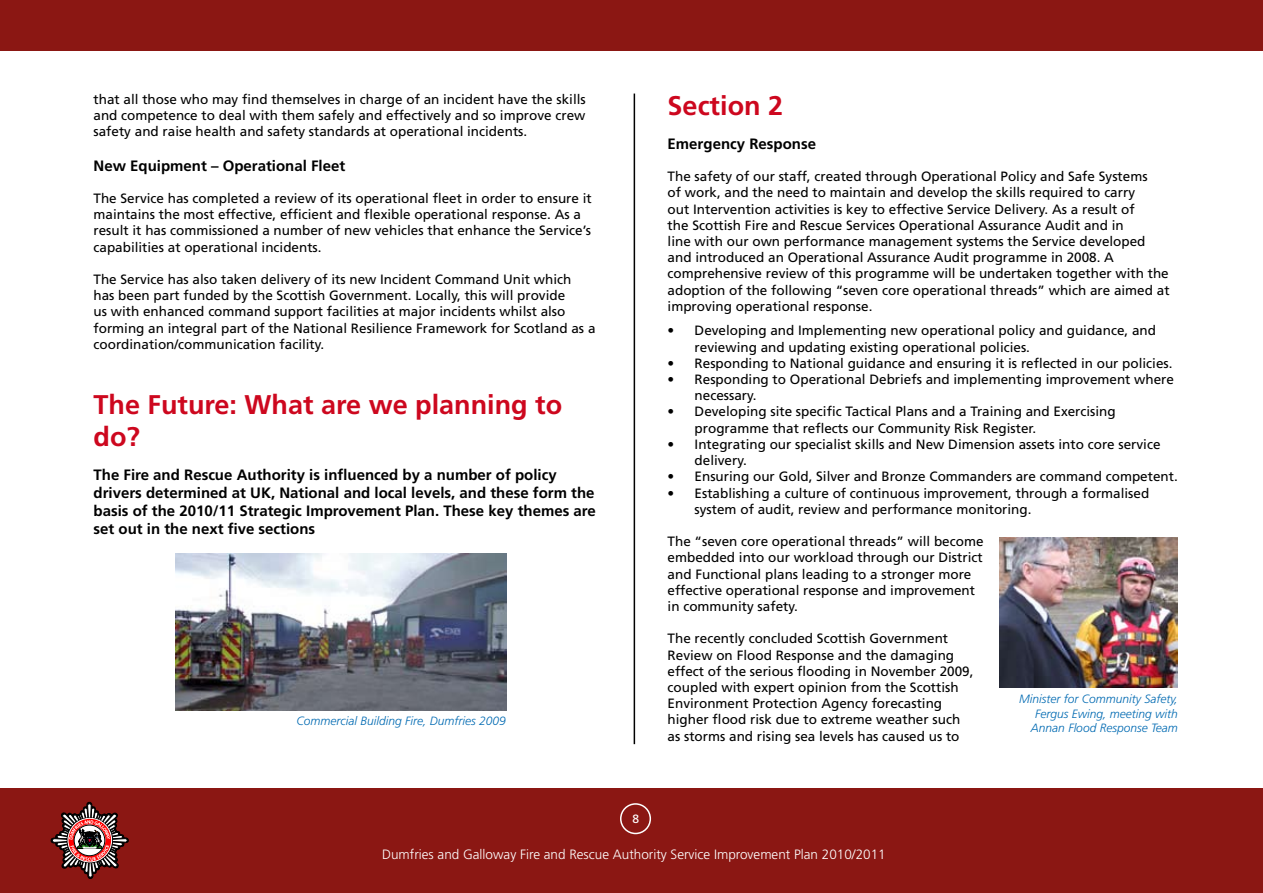
<style>
.page{position:relative;width:1263px;height:893px;background:#fff}
.page>*{position:absolute;margin:0;border:0;box-sizing:border-box;transform-origin:0 0}
.t1{font:700 27px/32.4px "Frutiger";color:#cd071e}
.t2{font:700 15px/18px "Frutiger";color:#000}
.t3{font:13.5px/16.2px "Frutiger";color:#000}
.t4{font:300 13.5px "Frutiger";color:#fff}
.t5{font:italic 300 12px/14.4px "Frutiger";color:#006ab2;text-align:right}
.t6{font:12px "Frutiger";color:#fff}
</style>
<div class="page">
<div style="left:0;top:0;width:1263px;height:50px;background:#8b1713"></div>
<div style="left:0;top:788px;width:1263px;height:105px;background:#8b1713"></div>
<hr style="left:634px;top:94px;width:1px;height:650px;background:#000">
<div style="left:620px;top:803px;width:31px;height:31px;border:2px solid #fff;border-radius:50%"></div>
<svg style="left:50px;top:802px;width:79px;height:77px"></svg>
<img style="left:175px;top:554px;width:331px;height:156px">
<img style="left:1000px;top:538px;width:178px;height:149px">
<p class="t3" style="left:94px;top:91px;width:494px;text-align:justify">that all those who may find themselves in charge of an incident have the skills and competence to deal with them safely and effectively and so improve crew safety and raise health and safety standards at operational incidents.</p>
<p class="t2" style="left:94px;top:156px;width:253px">New Equipment – Operational Fleet</p>
<p class="t3" style="left:94px;top:190px;width:500px">The Service has completed a review of its operational fleet in order to ensure it maintains the most effective, efficient and flexible operational response. As a result it has commissioned a number of new vehicles that enhance the Service’s capabilities at operational incidents.</p>
<p class="t3" style="left:94px;top:271px;width:503px">The Service has also taken delivery of its new Incident Command Unit which has been part funded by the Scottish Government. Locally, this will provide<br>us with enhanced command support facilities at major incidents whilst also forming an integral part of the National Resilience Framework for Scotland as a coordination/communication facility.</p>
<h1 class="t1" style="left:94px;top:388px;width:470px">The Future: What are we planning to do?</h1>
<p class="t2" style="left:94px;top:466px;width:504px">The Fire and Rescue Authority is influenced by a number of policy drivers determined at UK, National and local levels, and these form the basis of the 2010/11 Strategic Improvement Plan. These key themes are set out in the next five sections</p>
<p class="t5" style="left:296px;top:713px;width:211px">Commercial Building Fire, Dumfries 2009</p>
<h1 class="t1" style="left:668px;top:89px;width:117px">Section 2</h1>
<p class="t2" style="left:668px;top:134px;width:150px">Emergency Response</p>
<p class="t3" style="left:668px;top:168px;width:503px">The safety of our staff, created through Operational Policy and Safe Systems<br>of work, and the need to maintain and develop the skills required to carry<br>out Intervention activities is key to effective Service Delivery. As a result of<br>the Scottish Fire and Rescue Services Operational Assurance Audit and in<br>line with our own performance management systems the Service developed and introduced an Operational Assurance Audit programme in 2008. A comprehensive review of this programme will be undertaken together with the adoption of the following “seven core operational threads” which are aimed at improving operational response.</p>
<p class="t3" style="left:695px;top:323px;width:463px;text-indent:-27px">• Developing and Implementing new operational policy and guidance, and reviewing and updating existing operational policies.</p>
<p class="t3" style="left:668px;top:355px;width:506px">• Responding to National guidance and ensuring it is reflected in our policies.</p>
<p class="t3" style="left:695px;top:371px;width:481px;text-indent:-27px">• Responding to Operational Debriefs and implementing improvement where necessary.</p>
<p class="t3" style="left:695px;top:404px;width:423px;text-indent:-27px">• Developing site specific Tactical Plans and a Training and Exercising programme that reflects our Community Risk Register.</p>
<p class="t3" style="left:695px;top:436px;width:467px;text-indent:-27px">• Integrating our specialist skills and New Dimension assets into core service delivery.</p>
<p class="t3" style="left:668px;top:468px;width:512px">• Ensuring our Gold, Silver and Bronze Commanders are command competent.</p>
<p class="t3" style="left:695px;top:485px;width:456px;text-indent:-27px">• Establishing a culture of continuous improvement, through a formalised system of audit, review and performance monitoring.</p>
<p class="t3" style="left:668px;top:533px;width:317px">The “seven core operational threads” will become embedded into our workload through our District and Functional plans leading to a stronger more effective operational response and improvement in community safety.</p>
<p class="t3" style="left:668px;top:630px;width:307px">The recently concluded Scottish Government Review on Flood Response and the damaging effect of the serious flooding in November 2009, coupled with expert opinion from the Scottish Environment Protection Agency forecasting higher flood risk due to extreme weather such as storms and rising sea levels has caused us to</p>
<p class="t5" style="left:1019px;top:692px;width:160px">Minister for Community Safety,<br>Fergus Ewing, meeting with<br>Annan Flood Response Team</p>
<p class="t6" style="left:633px;top:811px;width:8px">8</p>
<p class="t4" style="left:382px;top:846px;width:505px">Dumfries and Galloway Fire and Rescue Authority Service Improvement Plan 2010/2011</p>
</div>
